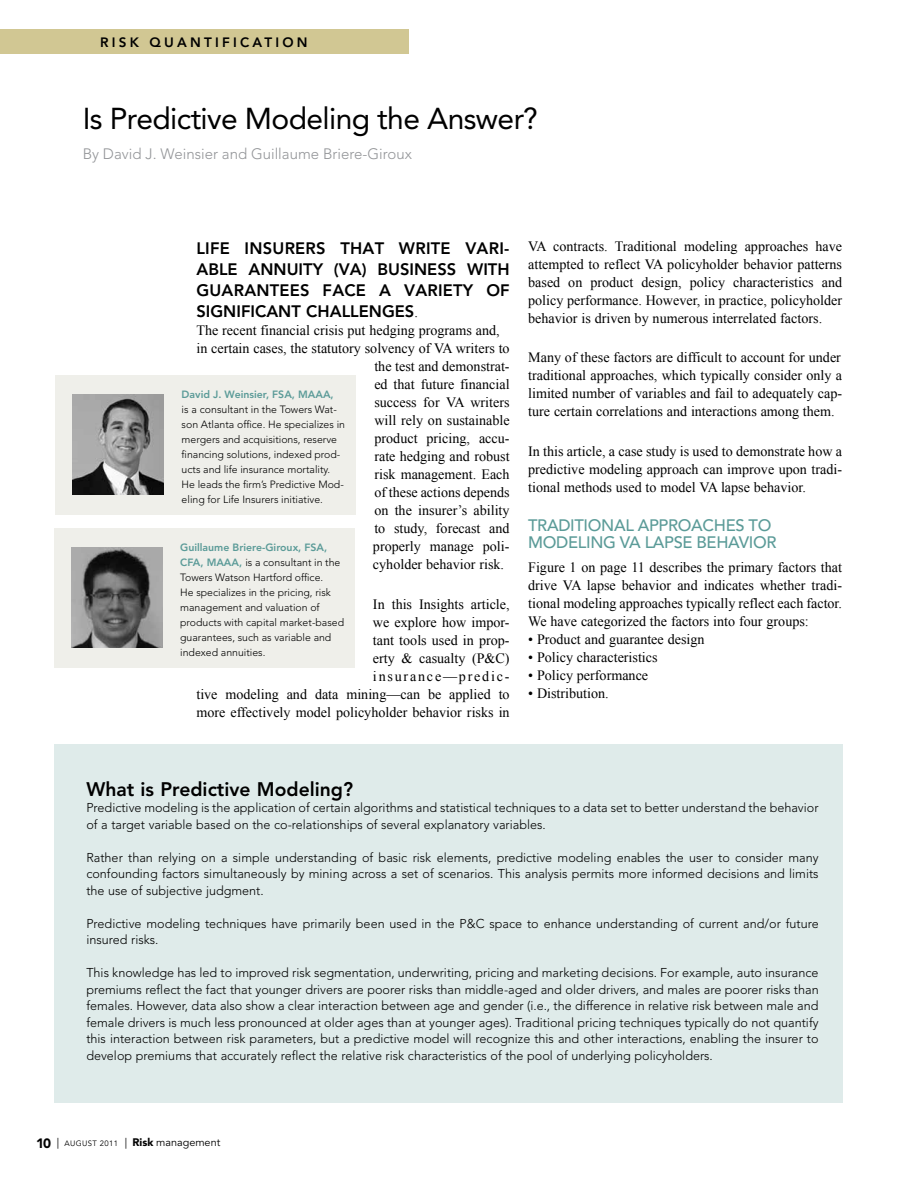
<style>
.page{position:relative;width:918px;height:1188px;background:#fff}
.page>*{position:absolute;margin:0;border:0;box-sizing:border-box;transform-origin:0 0}
.t1{font:30px "Avenir";letter-spacing:-.02em;color:#000}
.t2{font:800 19.5px "Avenir";color:#000}
.t3{font:800 16.5px/21px "Avenir";letter-spacing:.005em;color:#000;text-align:justify}
.t4{font:500 16.5px/17.2px "Avenir";letter-spacing:-.02em;color:#5b9b98}
.t5{font:300 15px "Avenir";color:#939598}
.t6{font:14.25px/18px "Times New Roman";color:#000;text-align:justify}
.t7{font:800 13.5px "Avenir";color:#000}
.t8{font:300 12.75px/16.5px "Avenir";color:#000}
.t9{font:10.8px "Avenir";color:#000}
.t10{font:300 10.5px/15px "Avenir";color:#000}
.t11{font:800 10.5px "Avenir";color:#5b9b98}
.s1{font-family:"Times New Roman";font-weight:400;font-size:14.25px}
.s2{font-weight:800;color:#5b9b98}
.s3{font-weight:900;font-size:13.5px}
.s4{font-size:7.8px}
.s5{font-weight:900}
</style>
<div class="page">
<div style="left:54px;top:744px;width:788px;height:359px;background:#dfebea"></div>
<div style="left:55px;top:375px;width:301px;height:139px;background:#efefea"></div>
<img style="left:73px;top:395px;width:91px;height:99px">
<div style="left:54px;top:528px;width:300px;height:139px;background:#efefea"></div>
<img style="left:72px;top:548px;width:90px;height:99px">
<div style="left:0;top:30px;width:408px;height:24px;background:#d1c793"></div>
<p class="t7" style="left:100px;top:34px;width:22px">RISK</p>
<p class="t7" style="left:149px;top:34px;width:40px">QUANTIFICATION</p>
<h1 class="t1" style="left:83px;top:101px;width:457px">Is Predictive Modeling the Answer?</h1>
<p class="t5" style="left:83px;top:145px;width:331px">By David J. Weinsier and Guillaume Briere-Giroux</p>
<p class="t3" style="left:196px;top:238px;width:315px">LIFE INSURERS THAT WRITE VARI-ABLE ANNUITY (VA) BUSINESS WITH GUARANTEES FACE A VARIETY OF SIGNIFICANT CHALLENGES<span class="s1">.</span></p>
<p class="t6" style="left:196px;top:321px;width:305px">The recent financial crisis put hedging programs and,</p>
<p class="t6" style="left:196px;top:339px;width:315px">in certain cases, the statutory solvency of VA writers to</p>
<p class="t6" style="left:374px;top:357px;width:137px">the test and demonstrat-</p>
<p class="t6" style="left:374px;top:375px;width:137px">ed that future financial</p>
<p class="t6" style="left:374px;top:393px;width:137px">success for VA writers</p>
<p class="t6" style="left:374px;top:411px;width:137px">will rely on sustainable</p>
<p class="t6" style="left:374px;top:429px;width:137px">product pricing, accu-</p>
<p class="t6" style="left:374px;top:447px;width:137px">rate hedging and robust</p>
<p class="t6" style="left:374px;top:465px;width:137px">risk management. Each</p>
<p class="t6" style="left:374px;top:483px;width:137px">of these actions depends</p>
<p class="t6" style="left:374px;top:501px;width:137px">on the insurer’s ability</p>
<p class="t6" style="left:374px;top:519px;width:137px">to study, forecast and</p>
<p class="t6" style="left:373px;top:537px;width:138px">properly manage poli-</p>
<p class="t6" style="left:373px;top:555px;width:133px">cyholder behavior risk.</p>
<p class="t6" style="left:196px;top:595px;width:315px;text-align:right">In this Insights article,<br>we explore how impor-<br>tant tools used in prop-<br>erty &amp; casualty (P&amp;C)<br>insurance—predic-<br>tive modeling and data mining—can be applied to more effectively model policyholder behavior risks in</p>
<p class="t11" style="left:182px;top:388px;width:98px">DAVID J. WEINSIER, FSA</p>
<p class="t11" style="left:292px;top:388px;width:25px">, MAAA</p>
<p class="t11" style="left:331px;top:388px;width:5px">,</p>
<p class="t10" style="left:182px;top:402px;width:165px">is a consultant in the Towers Wat&shy;son Atlanta office. He specializes in mergers and acquisitions, reserve financing solutions, indexed prod&shy;ucts and life insurance mortality.<br>He leads the firm’s Predictive Mod&shy;eling for Life Insurers initiative.</p>
<p class="t11" style="left:180px;top:541px;width:132px">GUILLAUME BRIERE-GIROUX, FSA</p>
<p class="t11" style="left:324px;top:541px;width:5px">,</p>
<p class="t11" style="left:180px;top:556px;width:8px">CFA</p>
<p class="t11" style="left:200px;top:556px;width:25px">, MAAA</p>
<p class="t10" style="left:180px;top:555px;width:165px;text-indent:59px"><span class="s2">,</span> is a consultant in the<br>Towers Watson Hartford office.<br>He specializes in the pricing, risk management and valuation of products with capital market-based guarantees, such as variable and indexed annuities.</p>
<p class="t6" style="left:528px;top:237px;width:315px">VA contracts. Traditional modeling approaches have attempted to reflect VA policyholder behavior patterns based on product design, policy characteristics and policy performance. However, in practice, policyholder behavior is driven by numerous interrelated factors.</p>
<p class="t6" style="left:528px;top:349px;width:315px">Many of these factors are difficult to account for under traditional approaches, which typically consider only a limited number of variables and fail to adequately cap&shy;ture certain correlations and interactions among them.</p>
<p class="t6" style="left:528px;top:442px;width:315px">In this article, a case study is used to demonstrate how a predictive modeling approach can improve upon tradi&shy;tional methods used to model VA lapse behavior.</p>
<p class="t4" style="left:528px;top:517px;width:250px">TRADITIONAL APPROACHES TO<br>MODELING VA LAPSE BEHAVIOR</p>
<p class="t6" style="left:528px;top:558px;width:315px">Figure 1 on page 11 describes the primary factors that drive VA lapse behavior and indicates whether tradi&shy;tional modeling approaches typically reflect each factor.<br>We have categorized the factors into four groups:</p>
<p class="t6" style="left:528px;top:630px;width:178px">• Product and guarantee design</p>
<p class="t6" style="left:528px;top:648px;width:131px">• Policy characteristics</p>
<p class="t6" style="left:528px;top:666px;width:122px">• Policy performance</p>
<p class="t6" style="left:528px;top:684px;width:82px">• Distribution.</p>
<h2 class="t2" style="left:86px;top:777px;width:268px">WHAT IS PREDICTIVE MODELING?</h2>
<p class="t8" style="left:86px;top:800px;width:734px">Predictive modeling is the application of certain algorithms and statistical techniques to a data set to better understand the behavior of a target variable based on the co-relationships of several explanatory variables.</p>
<p class="t8" style="left:86px;top:849px;width:734px;text-align:justify">Rather than relying on a simple understanding of basic risk elements, predictive modeling enables the user to consider many confounding factors simultaneously by mining across a set of scenarios. This analysis permits more informed decisions and limits the use of subjective judgment.</p>
<p class="t8" style="left:86px;top:915px;width:734px">Predictive modeling techniques have primarily been used in the P&amp;C space to enhance understanding of current and/or future insured risks.</p>
<p class="t8" style="left:86px;top:965px;width:734px;text-align:justify">This knowledge has led to improved risk segmentation, underwriting, pricing and marketing decisions. For example, auto insurance premiums reflect the fact that younger drivers are poorer risks than middle-aged and older drivers, and males are poorer risks than females. However, data also show a clear interaction between age and gender (i.e., the difference in relative risk between male and female drivers is much less pronounced at older ages than at younger ages). Traditional pricing techniques typically do not quantify this interaction between risk parameters, but a predictive model will recognize this and other interactions, enabling the insurer to develop premiums that accurately reflect the relative risk characteristics of the pool of underlying policyholders.</p>
<p class="t9" style="left:36px;top:1136px;width:186px"><span class="s3">10</span> | <span class="s4">AUGUST 2011</span> | <span class="s5">Risk</span> management</p>
</div>
